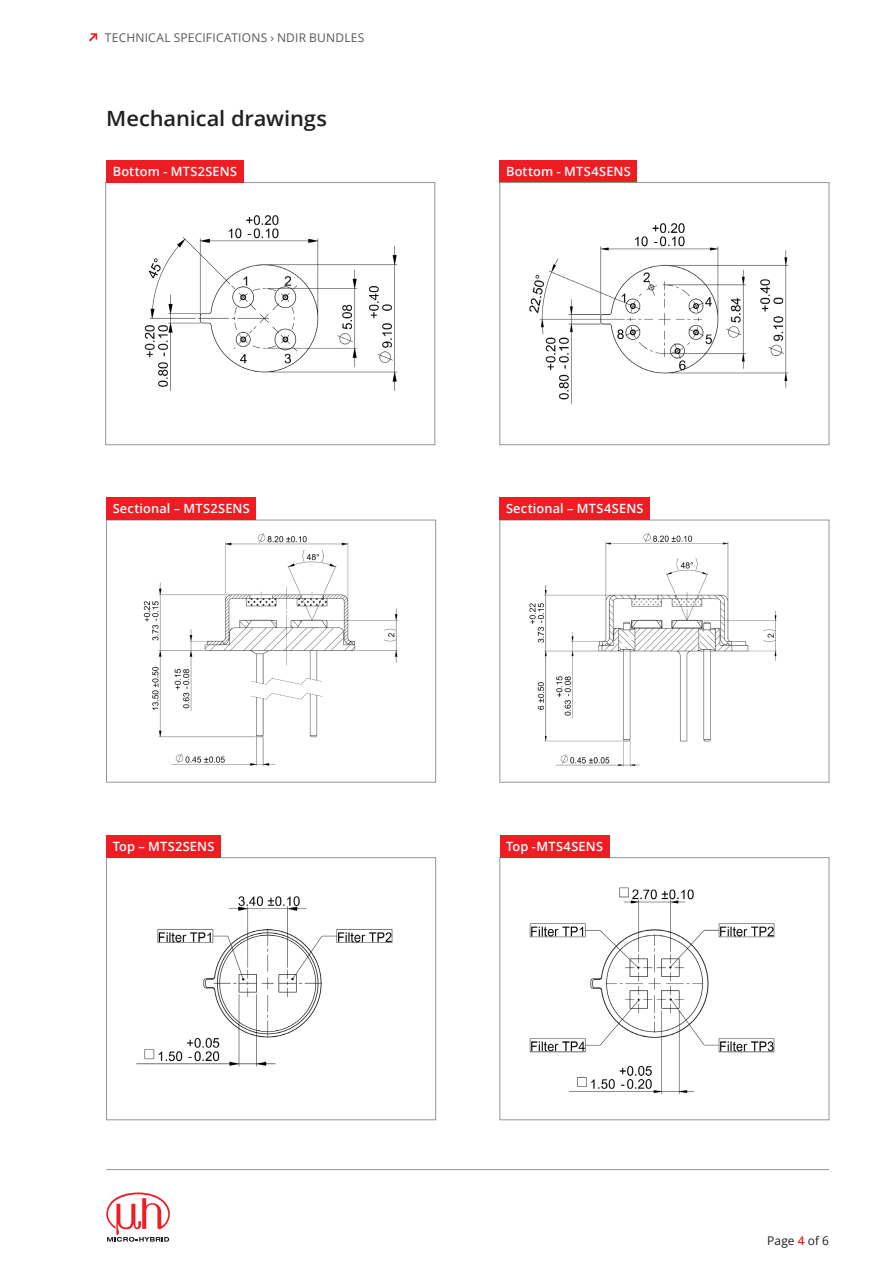
<style>
.page{position:relative;width:893px;height:1263px;background:#fff}
.page>*{position:absolute;margin:0;border:0;box-sizing:border-box;transform-origin:0 0}
.H2_Schwarz{font:600 21px "Open Sans";letter-spacing:-.005em;color:#231f20;scale:1.04 1}
.Aufzählungen{font:600 12.75px "Open Sans";letter-spacing:.02em;color:#fff}
.t1{font:12px "Open Sans";letter-spacing:.015em;color:#57585a}
.Fließtext_8_5_pt{font:12px "Open Sans";letter-spacing:.01em;color:#231f20}
.s1{font-weight:600;color:#ee1d23}
</style>
<div class="page">
<svg style="left:106px;top:1192px;width:64px;height:50px"></svg>
<hr style="left:106px;top:1169px;width:723px;height:1px;background:#939598">
<svg style="left:89px;top:33px;width:8px;height:9px"></svg>
<img style="left:144px;top:215px;width:254px;height:177px">
<div style="left:105px;top:182px;width:330px;height:263px;border:1px solid #939598"></div>
<div style="left:106px;top:160px;width:138px;height:22px;background:#ee1d23"></div>
<img style="left:143px;top:533px;width:255px;height:233px">
<div style="left:106px;top:520px;width:330px;height:262px;border:1px solid #939598"></div>
<img style="left:529px;top:532px;width:248px;height:235px">
<div style="left:500px;top:520px;width:329px;height:262px;border:1px solid #939598"></div>
<div style="left:106px;top:497px;width:150px;height:23px;background:#ee1d23"></div>
<div style="left:500px;top:497px;width:150px;height:23px;background:#ee1d23"></div>
<img style="left:136px;top:896px;width:257px;height:171px">
<div style="left:106px;top:857px;width:330px;height:263px;border:1px solid #939598"></div>
<img style="left:529px;top:887px;width:246px;height:208px">
<div style="left:500px;top:857px;width:329px;height:263px;border:1px solid #939598"></div>
<div style="left:106px;top:835px;width:115px;height:22px;background:#ee1d23"></div>
<div style="left:500px;top:835px;width:109px;height:22px;background:#ee1d23"></div>
<div style="left:500px;top:160px;width:137px;height:22px;background:#ee1d23"></div>
<img style="left:529px;top:223px;width:260px;height:181px">
<div style="left:500px;top:182px;width:329px;height:263px;border:1px solid #939598"></div>
<p class="t1" style="left:105px;top:29px;width:261px">TECHNICAL SPECIFICATIONS › NDIR BUNDLES</p>
<p class="H2_Schwarz" style="left:106px;top:104px;width:214px">Mechanical drawings</p>
<p class="Aufzählungen" style="left:113px;top:163px;width:126px">Bottom - MTS2SENS</p>
<p class="Aufzählungen" style="left:506px;top:163px;width:126px">Bottom - MTS4SENS</p>
<p class="Aufzählungen" style="left:113px;top:500px;width:139px">Sectional – MTS2SENS</p>
<p class="Aufzählungen" style="left:506px;top:500px;width:139px">Sectional – MTS4SENS</p>
<p class="Aufzählungen" style="left:113px;top:838px;width:103px">Top – MTS2SENS</p>
<p class="Aufzählungen" style="left:506px;top:838px;width:99px">Top -MTS4SENS</p>
<p class="Fließtext_8_5_pt" style="left:767px;top:1232px;width:63px">Page <span class="s1">4</span> of 6</p>
</div>
